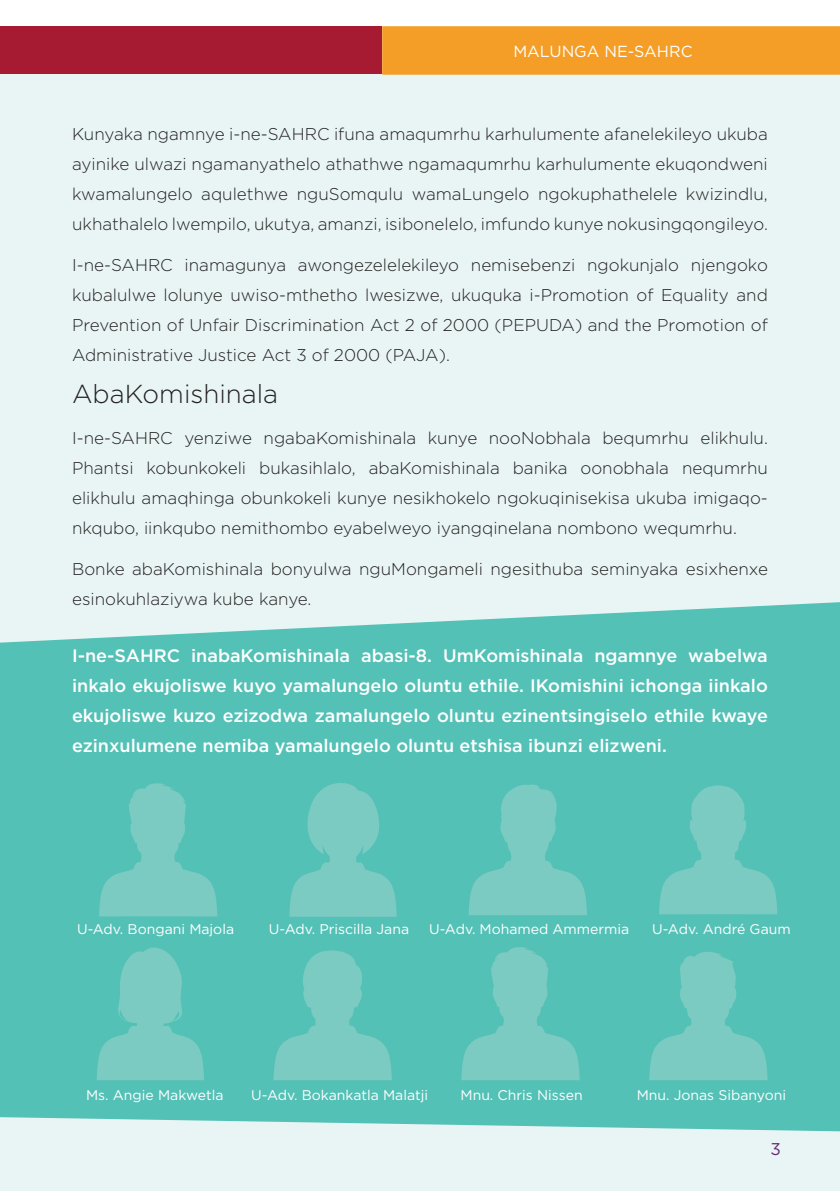
<style>
.page{position:relative;width:840px;height:1191px;background:#fff}
.page>*{position:absolute;margin:0;border:0;box-sizing:border-box;transform-origin:0 0}
.Text{font:300 26px "Gotham";color:#231f20}
.Text-2{font:500 18px/30px "Gotham";color:#fff;text-align:justify}
.Text-3{font:300 17px/30px "Gotham";color:#231f20;text-align:justify}
.t1{font:17px "Gotham";color:#692875}
.t2{font:16px "Gotham";color:#fff}
.Text-4{font:14px "Gotham";color:#fff}
</style>
<div class="page">
<div style="left:0;top:74px;width:839px;height:1117px;background:#e8f5f4"></div>
<div style="left:382px;top:26px;width:457px;height:49px;background:#f49e28"></div>
<div style="left:0;top:26px;width:381px;height:48px;background:#a61a32"></div>
<svg style="left:0;top:602px;width:839px;height:529px;background:#5ec4ba"></svg>
<svg style="left:273px;top:950px;width:118px;height:130px;background:#6ac6bd"></svg>
<svg style="left:648px;top:947px;width:119px;height:133px;background:#69c6bd"></svg>
<svg style="left:658px;top:785px;width:118px;height:129px;background:#6ac6bd"></svg>
<svg style="left:468px;top:784px;width:118px;height:131px;background:#6ac6bd"></svg>
<svg style="left:99px;top:783px;width:118px;height:133px;background:#6ac6bd"></svg>
<svg style="left:97px;top:947px;width:107px;height:133px;background:#6cc7be"></svg>
<svg style="left:289px;top:774px;width:107px;height:142px;background:#6bc7bd"></svg>
<svg style="left:461px;top:946px;width:118px;height:134px;background:#69c6bd"></svg>
<p class="t2" style="left:513px;top:41px;width:180px">MALUNGA NE-SAHRC</p>
<p class="Text-3" style="left:72px;top:118px;width:697px">Kunyaka ngamnye i-ne-SAHRC ifuna amaqumrhu karhulumente afanelekileyo ukuba ayinike ulwazi ngamanyathelo athathwe ngamaqumrhu karhulumente ekuqondweni kwamalungelo aqulethwe nguSomqulu wamaLungelo ngokuphathelele kwizindlu, ukhathalelo lwempilo, ukutya, amanzi, isibonelelo, imfundo kunye nokusingqongileyo.</p>
<p class="Text-3" style="left:72px;top:250px;width:697px">I-ne-SAHRC inamagunya awongezelelekileyo nemisebenzi ngokunjalo njengoko kubalulwe lolunye uwiso-mthetho lwesizwe, ukuquka i-Promotion of Equality and Prevention of Unfair Discrimination Act 2 of 2000 (PEPUDA) and the Promotion of Administrative Justice Act 3 of 2000 (PAJA).</p>
<p class="Text" style="left:72px;top:377px;width:207px">AbaKomishinala</p>
<p class="Text-3" style="left:72px;top:422px;width:697px">I-ne-SAHRC yenziwe ngabaKomishinala kunye nooNobhala bequmrhu elikhulu.<br>Phantsi kobunkokeli bukasihlalo, abaKomishinala banika oonobhala nequmrhu elikhulu amaqhinga obunkokeli kunye nesikhokelo ngokuqinisekisa ukuba imigaqo&shy;nkqubo, iinkqubo nemithombo eyabelweyo iyangqinelana nombono wequmrhu.</p>
<p class="Text-3" style="left:72px;top:554px;width:697px">Bonke abaKomishinala bonyulwa nguMongameli ngesithuba seminyaka esixhenxe esinokuhlaziywa kube kanye.</p>
<p class="Text-2" style="left:72px;top:640px;width:697px">I-ne-SAHRC inabaKomishinala abasi-8. UmKomishinala ngamnye wabelwa inkalo ekujoliswe kuyo yamalungelo oluntu ethile. IKomishini ichonga iinkalo ekujoliswe kuzo ezizodwa zamalungelo oluntu ezinentsingiselo ethile kwaye ezinxulumene nemiba yamalungelo oluntu etshisa ibunzi elizweni.</p>
<p class="Text-4" style="left:77px;top:919px;width:158px">U-Adv. Bongani Majola</p>
<p class="Text-4" style="left:269px;top:919px;width:142px">U-Adv. Priscilla Jana</p>
<p class="Text-4" style="left:429px;top:919px;width:201px">U-Adv. Mohamed Ammermia</p>
<p class="Text-4" style="left:651px;top:919px;width:140px">U-Adv. André Gaum</p>
<p class="Text-4" style="left:86px;top:1085px;width:139px">Ms. Angie Makwetla</p>
<p class="Text-4" style="left:251px;top:1085px;width:178px">U-Adv. Bokankatla Malatji</p>
<p class="Text-4" style="left:460px;top:1085px;width:123px">Mnu. Chris Nissen</p>
<p class="Text-4" style="left:636px;top:1085px;width:151px">Mnu. Jonas Sibanyoni</p>
<p class="t1" style="left:770px;top:1137px;width:12px">3</p>
</div>
